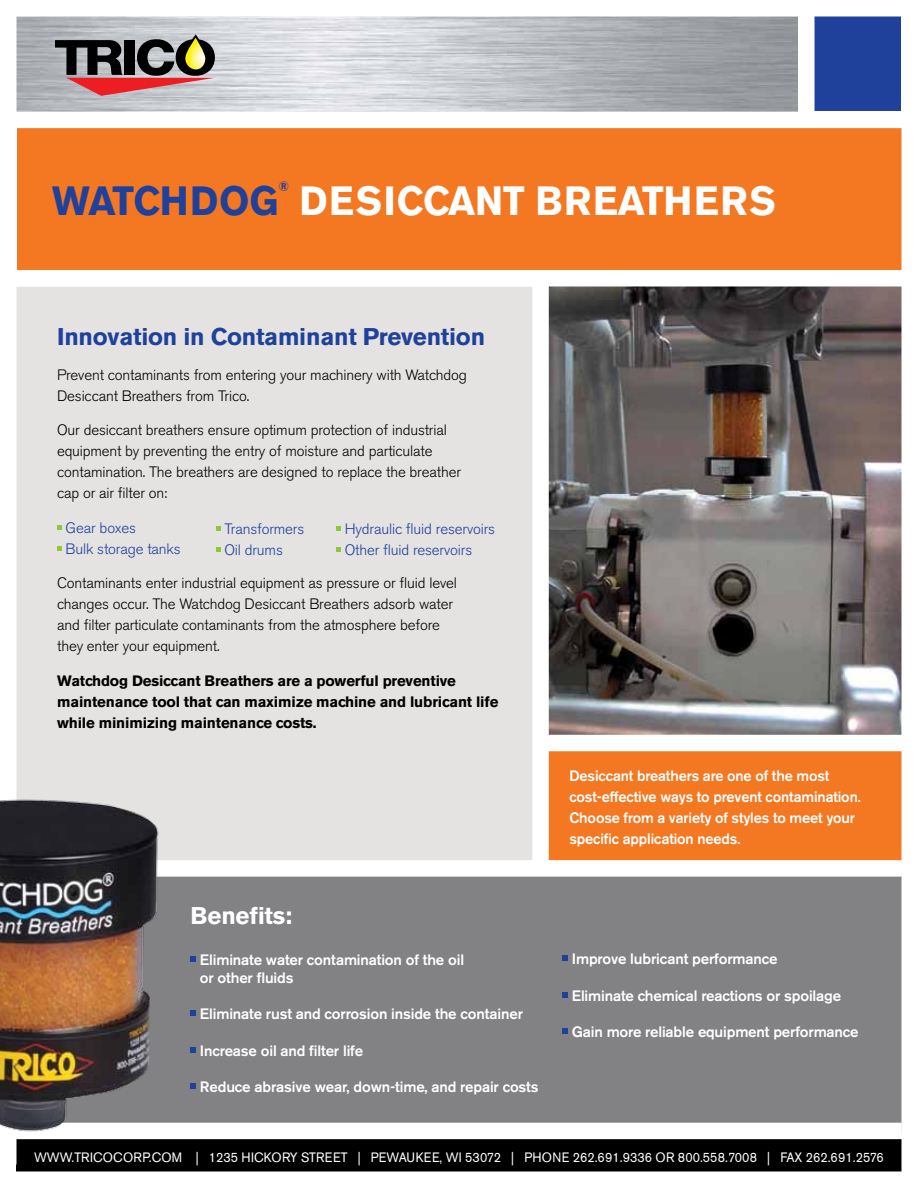
<style>
.page{position:relative;width:918px;height:1188px;background:#fff}
.page>*{position:absolute;margin:0;border:0;box-sizing:border-box;transform-origin:0 0}
.t1{font:700 40.5px "Akzidenz Grotesk BE";letter-spacing:.045em;color:#fff;scale:.95 1}
.t2{font:700 40.5px "Akzidenz Grotesk BE";letter-spacing:.145em;color:#20419b;scale:.95 1}
.t3{font:700 24px "Akzidenz Grotesk BE";letter-spacing:-.01em;color:#20419b}
.t4{font:700 24px "Akzidenz Grotesk BE";letter-spacing:-.01em;color:#fff}
.t5{font:300 15px/21px "Akzidenz Grotesk BE";letter-spacing:-.01em;color:#000}
.t6{font:500 15px/21px "Akzidenz Grotesk BE";letter-spacing:-.01em;color:#fff}
.t7{font:700 15px/21px "Akzidenz Grotesk BE";letter-spacing:-.01em;color:#000}
.t8{font:300 15px/21px "Akzidenz Grotesk BE";letter-spacing:-.01em;color:#20419b}
.t9{font:13.5px "Akzidenz Grotesk BE";color:#fff;scale:.93 1}
.t10{font:700 13.5px "Akzidenz Grotesk BE";color:#20419b;scale:.95 1}
</style>
<div class="page">
<div style="left:542px;top:742px;width:360px;height:123px;background:#f47721"></div>
<div style="left:14px;top:874px;width:888px;height:260px;background:#828183"></div>
<div style="left:16px;top:277px;width:524px;height:587px;background:#e4e3e2"></div>
<div style="left:17px;top:1139px;width:885px;height:33px;background:#000"></div>
<svg style="left:57px;top:526px;width:5px;height:4px"></svg>
<svg style="left:57px;top:547px;width:5px;height:4px"></svg>
<img style="left:549px;top:286px;width:353px;height:449px">
<svg style="left:190px;top:956px;width:6px;height:6px"></svg>
<svg style="left:190px;top:1010px;width:6px;height:6px"></svg>
<svg style="left:190px;top:1047px;width:6px;height:6px"></svg>
<svg style="left:190px;top:1083px;width:6px;height:6px"></svg>
<div style="left:17px;top:125px;width:893px;height:147px;background:#f47721"></div>
<svg style="left:55px;top:34px;width:160px;height:62px;background:#8a6f6d"></svg>
<div style="left:814px;top:16px;width:87px;height:95px;background:#20419b"></div>
<svg style="left:216px;top:526px;width:5px;height:5px"></svg>
<svg style="left:216px;top:547px;width:5px;height:5px"></svg>
<svg style="left:336px;top:526px;width:5px;height:5px"></svg>
<svg style="left:336px;top:547px;width:5px;height:5px"></svg>
<svg style="left:562px;top:956px;width:6px;height:5px"></svg>
<svg style="left:562px;top:992px;width:6px;height:6px"></svg>
<svg style="left:562px;top:1028px;width:6px;height:6px"></svg>
<div style="left:798px;top:0;width:17px;height:125px;background:#fff"></div>
<div style="left:13px;top:1123px;width:889px;height:16px;background:#fff"></div>
<div style="left:902px;top:0;width:16px;height:1185px;background:#fff"></div>
<div style="left:535px;top:735px;width:378px;height:16px;background:#fff"></div>
<div style="left:12px;top:860px;width:890px;height:17px;background:#fff"></div>
<img style="left:0;top:783px;width:163px;height:389px">
<div style="left:0;top:112px;width:918px;height:16px;background:#fff"></div>
<div style="left:0;top:270px;width:918px;height:16px;background:#fff"></div>
<div style="left:532px;top:274px;width:17px;height:600px;background:#fff"></div>
<h1 class="t2" style="left:52px;top:178px;width:240px">Watchdog</h1>
<p class="t10" style="left:278px;top:179px;width:13px">®</p>
<h1 class="t1" style="left:300px;top:178px;width:496px">Des iccant Breathers</h1>
<h2 class="t3" style="left:57px;top:323px;width:430px">Innovation in Contaminant Prevention</h2>
<p class="t5" style="left:57px;top:364px;width:411px">Prevent contaminants from entering your machinery with Watchdog<br>Desiccant Breathers from Trico.</p>
<p class="t5" style="left:57px;top:420px;width:405px">Our desiccant breathers ensure optimum protection of industrial equipment by preventing the entry of moisture and particulate contamination. The breathers are designed to replace the breather cap or air filter on:</p>
<p class="t8" style="left:66px;top:517px;width:117px">Gear boxes<br>Bulk storage tanks</p>
<p class="t5" style="left:57px;top:573px;width:401px">Contaminants enter industrial equipment as pressure or fluid level changes occur. The Watchdog Desiccant Breathers adsorb water and filter particulate contaminants from the atmosphere before they enter your equipment.</p>
<p class="t7" style="left:57px;top:670px;width:443px">Watchdog Desiccant Breathers are a powerful preventive maintenance tool that can maximize machine and lubricant life while minimizing maintenance costs.</p>
<p class="t8" style="left:224px;top:518px;width:81px">Transformers<br>Oil drums</p>
<p class="t8" style="left:345px;top:518px;width:152px">Hydraulic fluid reservoirs<br>Other fluid reservoirs</p>
<h2 class="t4" style="left:190px;top:902px;width:103px">Benefits:</h2>
<p class="t6" style="left:200px;top:951px;width:266px;line-height:18px">Eliminate water contamination of the oil or other fluids</p>
<p class="t6" style="left:200px;top:1003px;width:325px">Eliminate rust and corrosion inside the container</p>
<p class="t6" style="left:200px;top:1040px;width:165px">Increase oil and filter life</p>
<p class="t6" style="left:200px;top:1076px;width:340px">Reduce abrasive wear, down-time, and repair costs</p>
<p class="t6" style="left:569px;top:765px;width:293px">Desiccant breathers are one of the most cost-effective ways to prevent contamination.<br>Choose from a variety of styles to meet your specific application needs.</p>
<p class="t6" style="left:572px;top:949px;width:207px">Improve lubricant performance</p>
<p class="t6" style="left:572px;top:985px;width:271px">Eliminate chemical reactions or spoilage</p>
<p class="t6" style="left:572px;top:1021px;width:288px">Gain more reliable equipment performance</p>
<p class="t9" style="left:34px;top:1149px;width:915px">WWW.TRICOCORP.COM | 1235 HICKORY STREET | PEWAUKEE, WI 53072 | PH ONE 262.691.9336 OR 800.558.7008 | FAX 262.691.2576</p>
</div>
